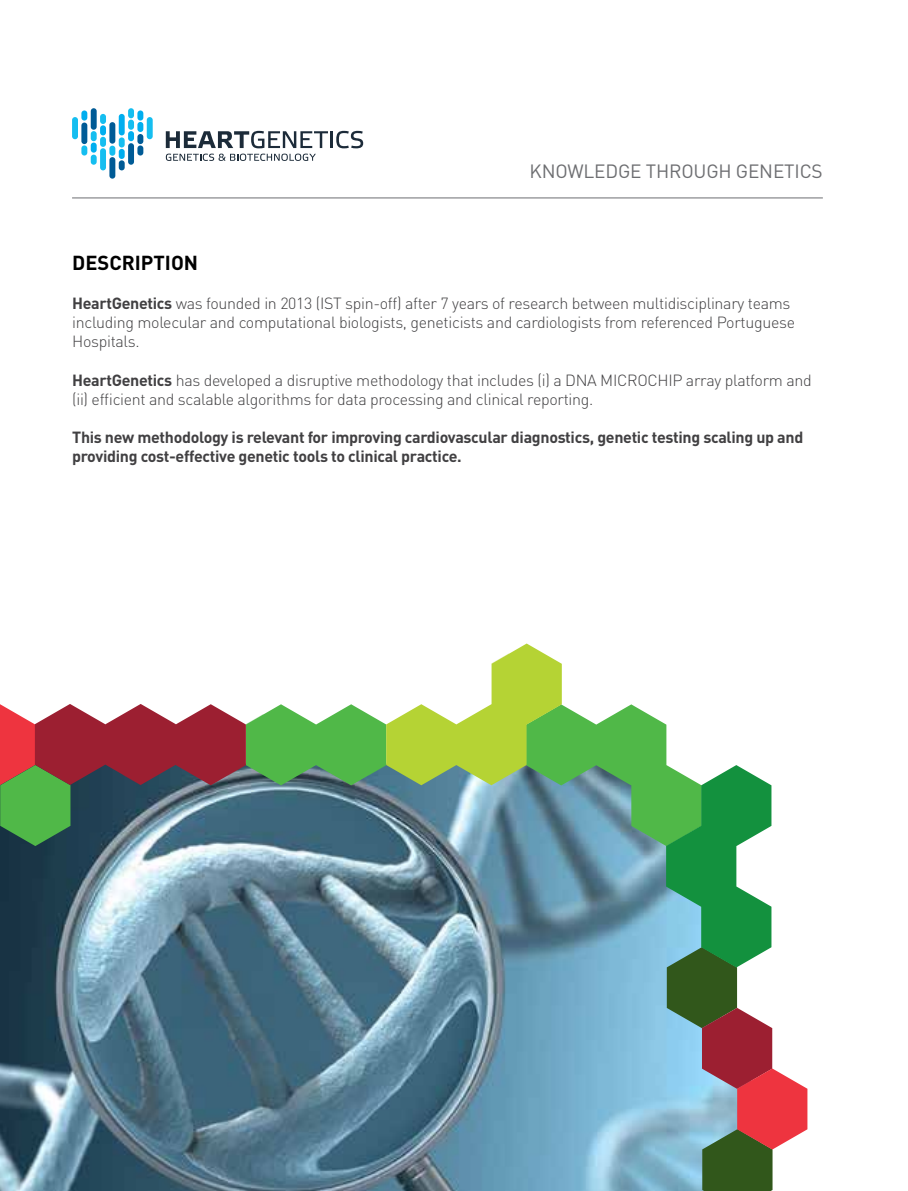
<style>
.page{position:relative;width:908px;height:1191px;background:#fff}
.page>*{position:absolute;margin:0;border:0;box-sizing:border-box;transform-origin:0 0}
.t1{font:700 20px "DIN Pro";color:#000}
.t2{font:19px "DIN Pro";letter-spacing:-.01em;color:#6d6e71}
.t3{font:300 16px/19.2px "DIN Pro";letter-spacing:-.02em;color:#414042}
.t4{font:700 16px/19.2px "DIN Pro";letter-spacing:-.02em;color:#414042}
.s1{font-weight:700}
</style>
<div class="page">
<hr style="left:72px;top:198px;width:750px;height:1px;background:#6d6e71">
<svg style="left:0;top:643px;width:807px;height:548px"></svg>
<div style="left:119px;top:149px;width:6px;height:10px;background:#00aeef;border-radius:3px"></div>
<div style="left:128px;top:131px;width:6px;height:10px;background:#00aeef;border-radius:3px"></div>
<div style="left:119px;top:114px;width:6px;height:21px;background:#00aeef;border-radius:3px"></div>
<div style="left:137px;top:122px;width:6px;height:10px;background:#00aeef;border-radius:3px"></div>
<div style="left:137px;top:110px;width:6px;height:11px;background:#00aeef;border-radius:3px"></div>
<div style="left:91px;top:143px;width:6px;height:10px;background:#00aeef;border-radius:3px"></div>
<div style="left:100px;top:125px;width:6px;height:10px;background:#00aeef;border-radius:3px"></div>
<div style="left:81px;top:110px;width:6px;height:11px;background:#00aeef;border-radius:3px"></div>
<div style="left:128px;top:143px;width:6px;height:22px;background:#005b96;border-radius:3px"></div>
<div style="left:119px;top:160px;width:6px;height:10px;background:#005b96;border-radius:3px"></div>
<div style="left:137px;top:145px;width:6px;height:10px;background:#005b96;border-radius:3px"></div>
<div style="left:137px;top:134px;width:6px;height:10px;background:#005b96;border-radius:3px"></div>
<div style="left:91px;top:108px;width:6px;height:22px;background:#005b96;border-radius:3px"></div>
<div style="left:109px;top:157px;width:6px;height:22px;background:#005b96;border-radius:3px"></div>
<div style="left:109px;top:122px;width:6px;height:22px;background:#005b96;border-radius:3px"></div>
<div style="left:81px;top:123px;width:6px;height:21px;background:#005b96;border-radius:3px"></div>
<div style="left:128px;top:120px;width:6px;height:10px;background:#15bef0;border-radius:3px"></div>
<div style="left:128px;top:108px;width:6px;height:10px;background:#15bef0;border-radius:3px"></div>
<div style="left:119px;top:137px;width:6px;height:10px;background:#15bef0;border-radius:3px"></div>
<div style="left:147px;top:117px;width:6px;height:22px;background:#15bef0;border-radius:3px"></div>
<div style="left:91px;top:155px;width:6px;height:10px;background:#15bef0;border-radius:3px"></div>
<div style="left:91px;top:131px;width:6px;height:10px;background:#15bef0;border-radius:3px"></div>
<div style="left:100px;top:148px;width:6px;height:22px;background:#15bef0;border-radius:3px"></div>
<div style="left:100px;top:137px;width:6px;height:10px;background:#15bef0;border-radius:3px"></div>
<div style="left:100px;top:114px;width:6px;height:10px;background:#15bef0;border-radius:3px"></div>
<div style="left:109px;top:146px;width:6px;height:10px;background:#15bef0;border-radius:3px"></div>
<div style="left:81px;top:145px;width:6px;height:10px;background:#15bef0;border-radius:3px"></div>
<div style="left:72px;top:117px;width:6px;height:22px;background:#15bef0;border-radius:3px"></div>
<svg style="left:166px;top:131px;width:162px;height:17px"></svg>
<hr style="left:330px;top:131px;width:3px;height:17px;background:#1c2b39">
<svg style="left:336px;top:131px;width:27px;height:17px"></svg>
<svg style="left:166px;top:154px;width:150px;height:7px"></svg>
<p class="t2" style="left:529px;top:158px;width:294px">KNOWLEDGE THROUGH GENETICS</p>
<p class="t1" style="left:72px;top:249px;width:127px">DESCRIPTION</p>
<p class="t3" style="left:72px;top:293px;width:724px"><span class="s1">HeartGenetics</span> was founded in 2013 (IST spin-off) after 7 years of research between multidisciplinary teams including molecular and computational biologists, geneticists and cardiologists from referenced Portuguese<br>Hospitals.</p>
<p class="t3" style="left:72px;top:369px;width:740px"><span class="s1">HeartGenetics</span> has developed a disruptive methodology that includes (i) a DNA MICROCHIP array platform and (ii) efficient and scalable algorithms for data processing and clinical reporting.</p>
<p class="t4" style="left:72px;top:427px;width:732px">This new methodology is relevant for improving cardiovascular diagnostics, genetic testing scaling up and providing cost-effective genetic tools to clinical practice.</p>
</div>
